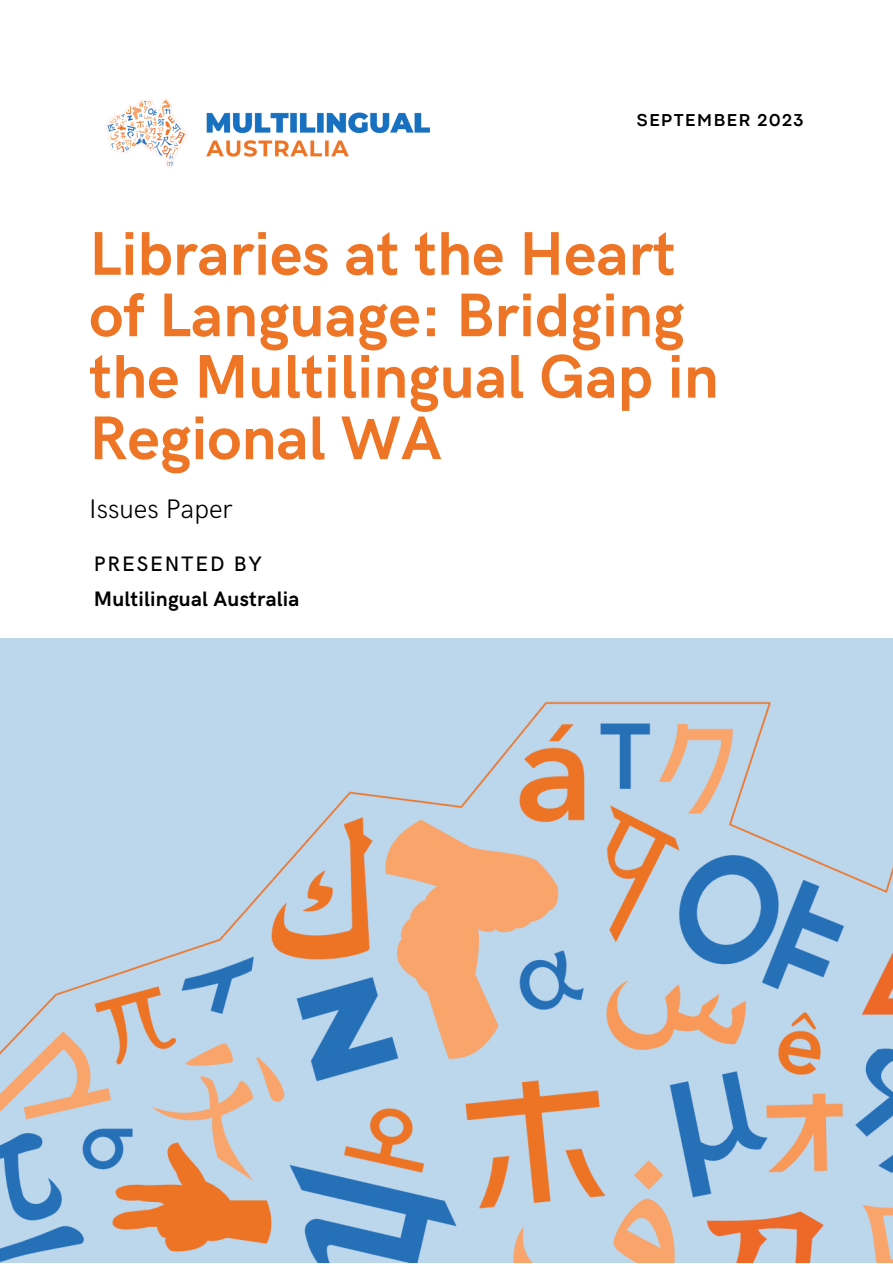
<style>
.page{position:relative;width:893px;height:1264px;background:#fff}
.page>*{position:absolute;margin:0;border:0;box-sizing:border-box;transform-origin:0 0}
.t1{font:700 61.8px/61.3px "HK Grotesk";color:#ed7525}
.t2{font:300 26.85px "HK Grotesk";color:#000}
.t3{font:700 21px "HK Grotesk";letter-spacing:.01em;color:#000}
.t4{font:500 21px "HK Grotesk";letter-spacing:.09em;color:#000}
.t5{font:700 18px "Codec Pro";letter-spacing:.09em;color:#000}
</style>
<div class="page">
<img style="left:105px;top:98px;width:325px;height:70px">
<img style="left:0;top:638px;width:892px;height:624px">
<p class="t5" style="left:636px;top:114px;width:168px">SEPTEMBER 2023</p>
<p class="t1" style="left:89px;top:225px;width:631px">Libraries at the Heart of Language: Bridging the Multilingual Gap in<br>Regional WA</p>
<p class="t2" style="left:89px;top:493px;width:145px">Issues Paper</p>
<p class="t4" style="left:94px;top:552px;width:170px">PRESENTED BY</p>
<p class="t3" style="left:94px;top:586px;width:207px">Multilingual Australia</p>
</div>
